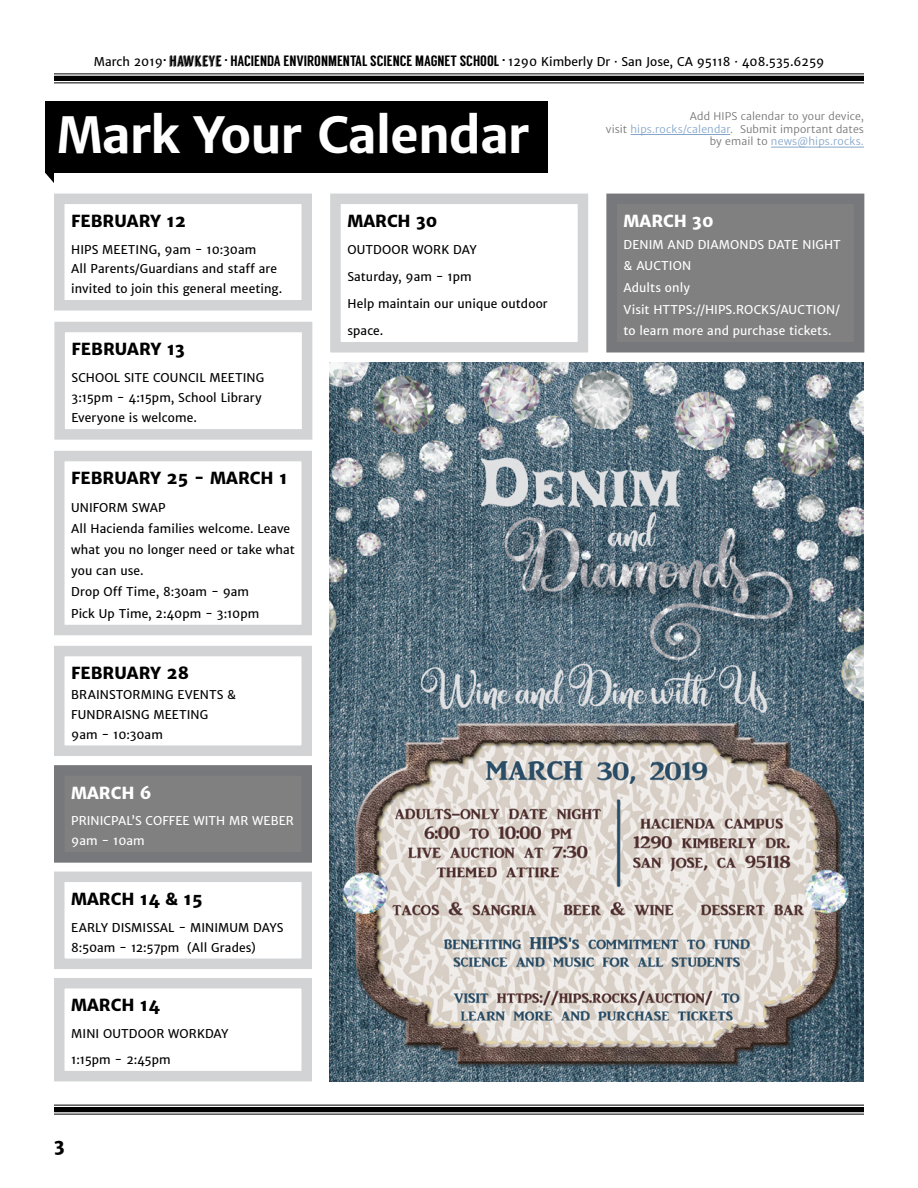
<style>
.page{position:relative;width:918px;height:1188px;background:#fff}
.page>*{position:absolute;margin:0;border:0;box-sizing:border-box;transform-origin:0 0}
.Headline1{font:700 49.5px "Merriweather Sans";letter-spacing:-.03em;color:#fff}
.t1{font:800 18px "Merriweather Sans";color:#000}
.Subhead1{font:800 16.5px "Merriweather Sans";color:#000}
.Text2FirstParagraph{font:800 16.5px "Merriweather Sans";color:#fff}
.Subhead1-2{font:800 16.5px "Merriweather Sans";color:#fff}
.Text2FirstParagraph-2{font:12px/19.8px "Merriweather Sans";letter-spacing:.005em;color:#000}
.Text2FirstParagraph-3{font:12px/21.6px "Merriweather Sans";letter-spacing:.005em;color:#fff}
.Text2FirstParagraph-4{font:10.5px/12.6px "Merriweather Sans";letter-spacing:.01em;color:#737373;text-align:right}
.Text2FirstParagraph-5{font:10.5px "Merriweather Sans";letter-spacing:.01em;color:#85a6ca}
.s1{font-family:"Langdon";font-size:15px}
.s2{color:#85a6ca}
.s3{color:#737373}
</style>
<div class="page">
<div style="left:54px;top:76px;width:810px;height:5px;background:#000"></div>
<hr style="left:54px;top:74px;width:810px;height:1px;background:#000">
<hr style="left:54px;top:82px;width:810px;height:1px;background:#000">
<div style="left:54px;top:1107px;width:810px;height:5px;background:#000"></div>
<hr style="left:54px;top:1114px;width:810px;height:1px;background:#000">
<hr style="left:54px;top:1105px;width:810px;height:1px;background:#000">
<hr style="left:631px;top:134px;width:99px;height:1px;background:#85a6ca">
<hr style="left:771px;top:147px;width:93px;height:1px;background:#85a6ca">
<div style="left:45px;top:101px;width:503px;height:72px;background:#000"></div>
<svg style="left:45px;top:173px;width:9px;height:10px"></svg>
<div style="left:59px;top:770px;width:248px;height:87px;background:#808080"></div>
<div style="left:54px;top:765px;width:258px;height:98px;border:10px solid #77787b"></div>
<div style="left:54px;top:978px;width:258px;height:103px;border:10px solid #d1d3d4"></div>
<div style="left:54px;top:194px;width:258px;height:116px;border:10px solid #d1d3d4"></div>
<div style="left:612px;top:199px;width:247px;height:148px;background:#808080"></div>
<div style="left:606px;top:194px;width:258px;height:158px;border:10px solid #77787b"></div>
<div style="left:54px;top:451px;width:258px;height:184px;border:10px solid #d1d3d4"></div>
<div style="left:54px;top:322px;width:258px;height:118px;border:10px solid #d1d3d4"></div>
<div style="left:54px;top:872px;width:258px;height:97px;border:10px solid #d1d3d4"></div>
<div style="left:330px;top:194px;width:258px;height:158px;border:10px solid #d1d3d4"></div>
<img style="left:330px;top:363px;width:534px;height:718px">
<div style="left:54px;top:646px;width:258px;height:110px;border:10px solid #d1d3d4"></div>
<p class="Text2FirstParagraph-2" style="left:94px;top:52px;width:732px">March 2019<sup>.</sup> <span class="s1">HAWKEYE </span><sup>.</sup> <span class="s1">HACIENDA ENVIRONMENTAL SCIENCE MAGNET SCHOOL </span><sup>.</sup> 1290 Kimberly Dr · San Jose, CA 95118 · 408.535.6259</p>
<p class="Headline1" style="left:57px;top:105px;width:475px">Mark Your Calendar</p>
<p class="Subhead1" style="left:71px;top:211px;width:117px">FEBRUARY 12</p>
<p class="Text2FirstParagraph-2" style="left:71px;top:239px;width:187px">HIPS MEETING, 9am - 10:30am</p>
<p class="Text2FirstParagraph-2" style="left:71px;top:259px;width:212px">All Parents/Guardians and staff are invited to join this general meeting.</p>
<p class="Subhead1" style="left:72px;top:339px;width:115px">FEBRUARY 13</p>
<p class="Text2FirstParagraph-2" style="left:72px;top:368px;width:194px">SCHOOL SITE COUNCIL MEETING</p>
<p class="Text2FirstParagraph-2" style="left:72px;top:388px;width:192px">3:15pm - 4:15pm, School Library</p>
<p class="Text2FirstParagraph-2" style="left:72px;top:408px;width:127px">Everyone is welcome.</p>
<p class="Subhead1" style="left:71px;top:468px;width:218px">FEBRUARY 25 - MARCH 1</p>
<p class="Text2FirstParagraph-2" style="left:71px;top:498px;width:96px">UNIFORM SWAP</p>
<p class="Text2FirstParagraph-2" style="left:71px;top:518px;width:225px;line-height:20.9px">All Hacienda families welcome. Leave what you no longer need or take what you can use.</p>
<p class="Text2FirstParagraph-2" style="left:71px;top:582px;width:179px">Drop Off Time, 8:30am - 9am</p>
<p class="Text2FirstParagraph-2" style="left:71px;top:604px;width:190px">Pick Up Time, 2:40pm - 3:10pm</p>
<p class="Subhead1" style="left:71px;top:663px;width:119px">FEBRUARY 28</p>
<p class="Text2FirstParagraph-2" style="left:71px;top:685px;width:167px">BRAINSTORMING EVENTS &amp;<br>FUNDRAISNG MEETING</p>
<p class="Text2FirstParagraph-2" style="left:71px;top:725px;width:93px">9am - 10:30am</p>
<p class="Subhead1-2" style="left:71px;top:783px;width:82px">MARCH 6</p>
<p class="Text2FirstParagraph-3" style="left:71px;top:810px;width:224px">PRINICPAL’S COFFEE WITH MR WEBER</p>
<p class="Text2FirstParagraph-3" style="left:71px;top:830px;width:75px">9am - 10am</p>
<p class="Subhead1" style="left:71px;top:889px;width:133px">MARCH 14 &amp; 15</p>
<p class="Text2FirstParagraph-2" style="left:71px;top:918px;width:214px">EARLY DISMISSAL - MINIMUM DAYS</p>
<p class="Text2FirstParagraph-2" style="left:71px;top:938px;width:186px">8:50am - 12:57pm (All Grades)</p>
<p class="Subhead1" style="left:71px;top:995px;width:90px">MARCH 14</p>
<p class="Text2FirstParagraph-2" style="left:71px;top:1024px;width:159px">MINI OUTDOOR WORKDAY</p>
<p class="Text2FirstParagraph-2" style="left:71px;top:1050px;width:101px">1:15pm - 2:45pm</p>
<p class="t1" style="left:54px;top:1134px;width:12px">3</p>
<p class="Subhead1" style="left:347px;top:211px;width:91px">MARCH 30</p>
<p class="Text2FirstParagraph-2" style="left:347px;top:240px;width:131px">OUTDOOR WORK DAY</p>
<p class="Text2FirstParagraph-2" style="left:347px;top:267px;width:126px">Saturday, 9am - 1pm</p>
<p class="Text2FirstParagraph-2" style="left:347px;top:294px;width:202px">Help maintain our unique outdoor</p>
<p class="Text2FirstParagraph-2" style="left:347px;top:321px;width:37px">space.</p>
<p class="Text2FirstParagraph-4" style="left:606px;top:110px;width:260px">Add HIPS calendar to your device,<br>visit <span class="s2">hips.rocks/calendar</span>. Submit important dates</p>
<p class="Text2FirstParagraph-5" style="left:710px;top:135px;width:156px"><span class="s3">by email to</span> news@hips.rocks.</p>
<p class="Text2FirstParagraph" style="left:624px;top:211px;width:91px">MARCH 30</p>
<p class="Text2FirstParagraph-3" style="left:624px;top:234px;width:219px">DENIM AND DIAMONDS DATE NIGHT &amp; AUCTION</p>
<p class="Text2FirstParagraph-3" style="left:624px;top:277px;width:68px">Adults only</p>
<p class="Text2FirstParagraph-3" style="left:624px;top:299px;width:218px">Visit HTTPS://HIPS.ROCKS/AUCTION/ to learn more and purchase tickets.</p>
</div>
